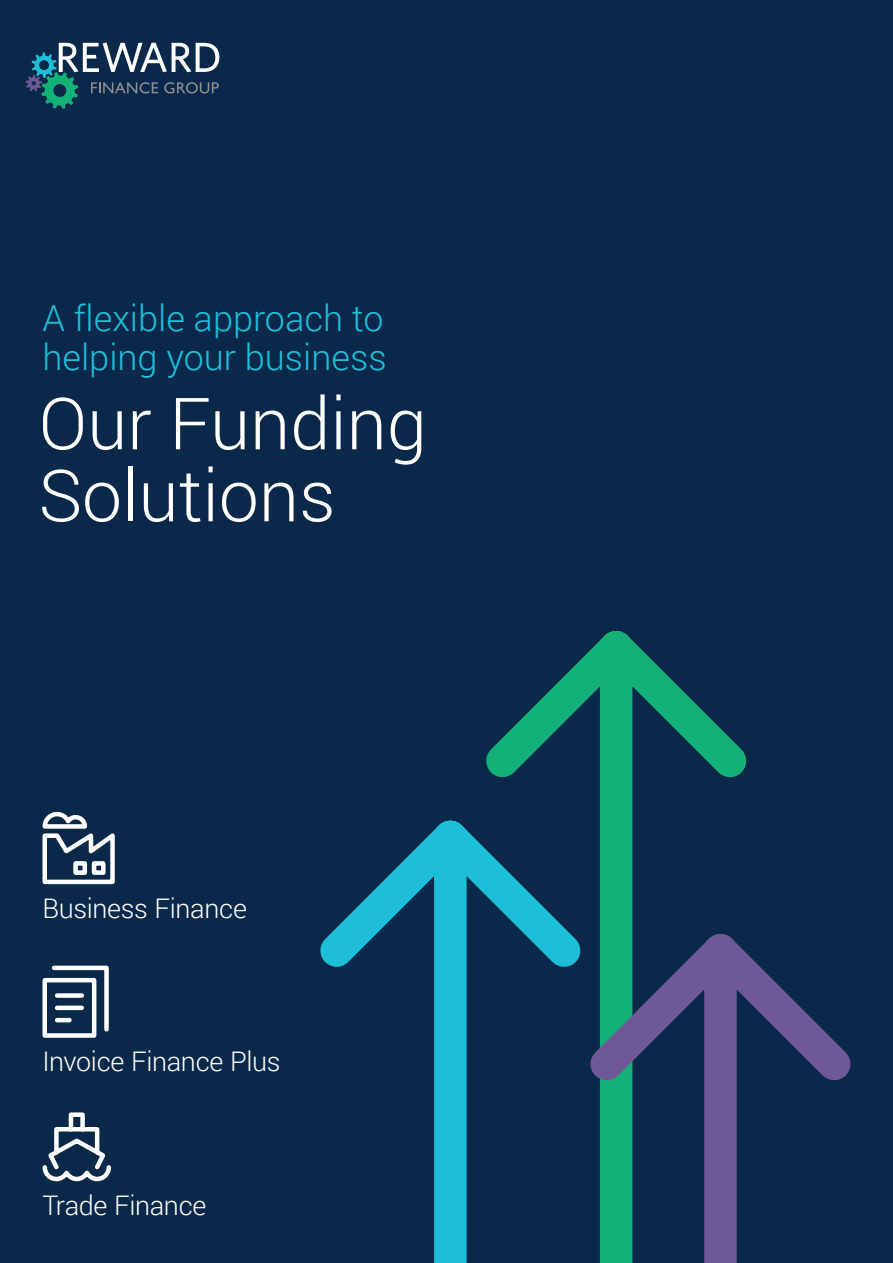
<style>
.page{position:relative;width:893px;height:1263px;background:#0a294a}
.page>*{position:absolute;margin:0;border:0;box-sizing:border-box;transform-origin:0 0}
.t1{font:300 72px/72px "Roboto";color:#fff}
.t2{font:300 36px/39px "Roboto";color:#1cbed8}
.t3{font:300 27px "Roboto";letter-spacing:-.015em;color:#fff}
</style>
<div class="page">
<svg style="left:320px;top:820px;width:136px;height:443px"></svg>
<svg style="left:456px;top:631px;width:290px;height:632px"></svg>
<svg style="left:561px;top:904px;width:290px;height:359px"></svg>
<svg style="left:42px;top:811px;width:73px;height:74px"></svg>
<svg style="left:42px;top:1112px;width:69px;height:70px"></svg>
<svg style="left:42px;top:965px;width:67px;height:73px"></svg>
<svg style="left:26px;top:43px;width:193px;height:66px"></svg>
<h2 class="t2" style="left:43px;top:297px;width:346px">A flexible approach to helping your business</h2>
<h1 class="t1" style="left:39px;top:385px;width:390px">Our Funding<br>Solutions</h1>
<p class="t3" style="left:43px;top:890px;width:206px">Business Finance</p>
<p class="t3" style="left:43px;top:1043px;width:239px">Invoice Finance Plus</p>
<p class="t3" style="left:43px;top:1187px;width:165px">Trade Finance</p>
</div>
